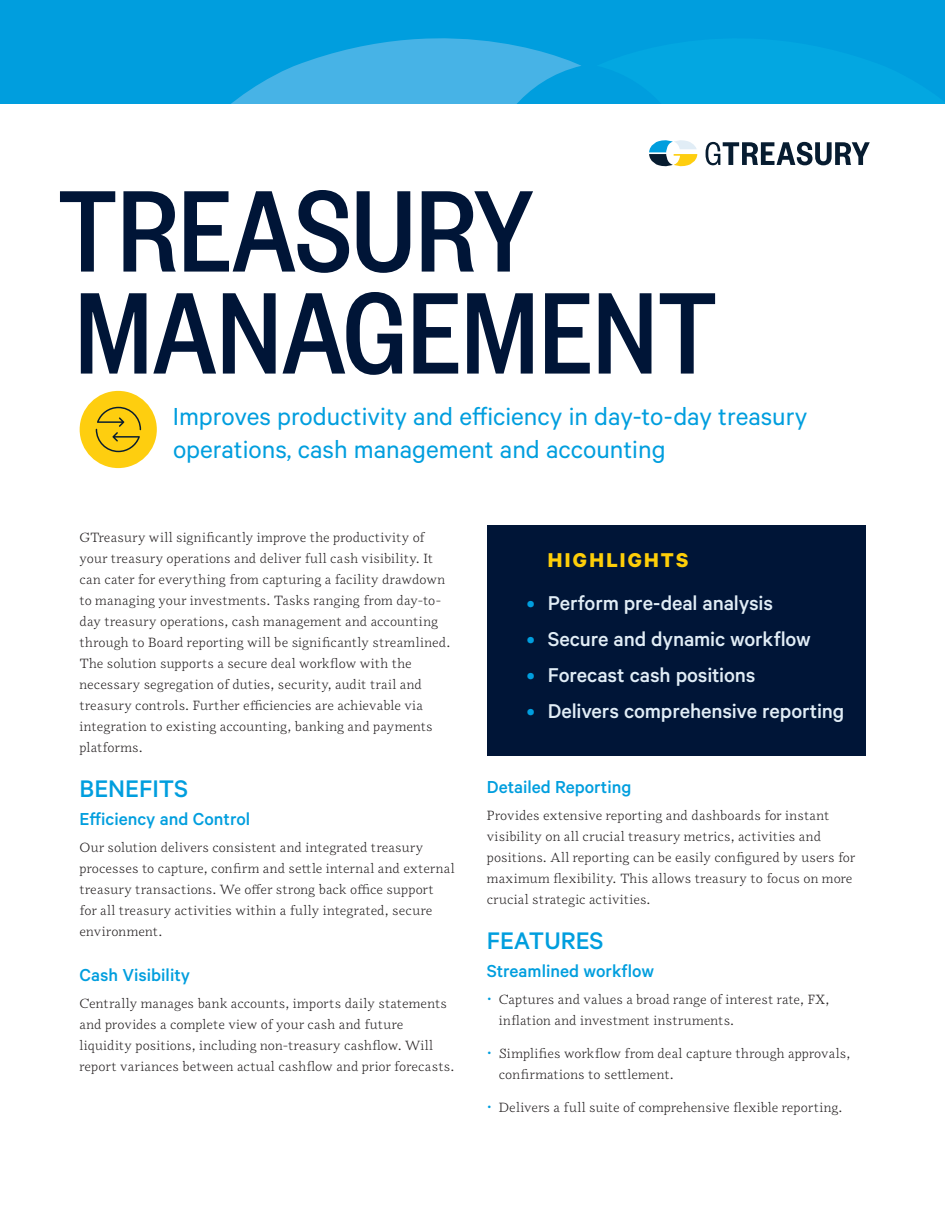
<style>
.page{position:relative;width:945px;height:1215px;background:#fff}
.page>*{position:absolute;margin:0;border:0;box-sizing:border-box;transform-origin:0 0}
._2-Line_Headline{font:500 127.5px/102px "Founders Grotesk Cond";color:#001537}
.Intro_Copy{font:27.75px/33px "Calibre";color:#009ede}
.Blue_Subhead{font:500 27px "Calibre";color:#009ede}
.Highlights__Bullet_T{font:500 22.5px "Calibre";letter-spacing:-.005em;color:#e1edf6}
.Highlights__Header{font:700 22.5px "Calibre";letter-spacing:.105em;color:#fece08}
.Blue_Subhead-2{font:500 19.5px "Calibre";color:#009ede}
.Body_Copy{font:300 13.5px/21px "Odile";letter-spacing:.01em;color:#231f20}
.s1{color:#009ede}
</style>
<div class="page">
<div style="left:0;top:0;width:945px;height:104px;background:#009ede"></div>
<svg style="left:231px;top:38px;width:350px;height:66px"></svg>
<svg style="left:706px;top:142px;width:164px;height:23px"></svg>
<svg style="left:649px;top:140px;width:48px;height:26px"></svg>
<div style="left:487px;top:525px;width:379px;height:230px;background:#001537"></div>
<div style="left:80px;top:391px;width:77px;height:77px;background:#fece0f;border-radius:50%"></div>
<svg style="left:96px;top:407px;width:45px;height:45px"></svg>
<p class="_2-Line_Headline" style="left:58px;top:175px;width:661px">TREASURY<br>MANAGEMENT</p>
<p class="Intro_Copy" style="left:173px;top:398px;width:636px">Improves productivity and efficiency in day-to-day treasury operations, cash management and accounting</p>
<p class="Body_Copy" style="left:80px;top:526px;width:372px">GTreasury will significantly improve the productivity of your treasury operations and deliver full cash visibility. It can cater for everything from capturing a facility drawdown to managing your investments. Tasks ranging from day-to&shy;day treasury operations, cash management and accounting through to Board reporting will be significantly streamlined.<br>The solution supports a secure deal workflow with the necessary segregation of duties, security, audit trail and treasury controls. Further efficiencies are achievable via integration to existing accounting, banking and payments platforms.</p>
<p class="Blue_Subhead" style="left:80px;top:773px;width:110px">BENEFITS</p>
<p class="Blue_Subhead-2" style="left:80px;top:808px;width:172px">Efficiency and Control</p>
<p class="Body_Copy" style="left:80px;top:837px;width:377px">Our solution delivers consistent and integrated treasury processes to capture, confirm and settle internal and external treasury transactions. We offer strong back office support<br>for all treasury activities within a fully integrated, secure environment.</p>
<p class="Blue_Subhead-2" style="left:80px;top:964px;width:112px">Cash Visibility</p>
<p class="Body_Copy" style="left:80px;top:993px;width:376px">Centrally manages bank accounts, imports daily statements and provides a complete view of your cash and future liquidity positions, including non-treasury cashflow. Will report variances between actual cashflow and prior forecasts.</p>
<p class="Highlights__Header" style="left:548px;top:546px;width:142px">HIGHLIGHTS</p>
<p class="Highlights__Bullet_T" style="left:527px;top:590px;width:248px"><span class="s1">•</span> Perform pre-deal analysis</p>
<p class="Highlights__Bullet_T" style="left:527px;top:626px;width:285px"><span class="s1">•</span> Secure and dynamic workflow</p>
<p class="Highlights__Bullet_T" style="left:527px;top:662px;width:230px"><span class="s1">•</span> Forecast cash positions</p>
<p class="Highlights__Bullet_T" style="left:527px;top:698px;width:319px"><span class="s1">•</span> Delivers comprehensive reporting</p>
<p class="Blue_Subhead-2" style="left:487px;top:775px;width:146px">Detailed Reporting</p>
<p class="Body_Copy" style="left:487px;top:804px;width:370px">Provides extensive reporting and dashboards for instant visibility on all crucial treasury metrics, activities and positions. All reporting can be easily configured by users for maximum flexibility. This allows treasury to focus on more crucial strategic activities.</p>
<p class="Blue_Subhead" style="left:487px;top:925px;width:118px">FEATURES</p>
<p class="Blue_Subhead-2" style="left:487px;top:960px;width:169px">Streamlined workflow</p>
<p class="Body_Copy" style="left:499px;top:989px;width:332px;text-indent:-12px"><span class="s1">•</span> Captures and values a broad range of interest rate, FX, inflation and investment instruments.</p>
<p class="Body_Copy" style="left:499px;top:1043px;width:353px;text-indent:-12px"><span class="s1">•</span> Simplifies workflow from deal capture through approvals, confirmations to settlement.</p>
<p class="Body_Copy" style="left:487px;top:1097px;width:357px"><span class="s1">•</span> Delivers a full suite of comprehensive flexible reporting.</p>
</div>
